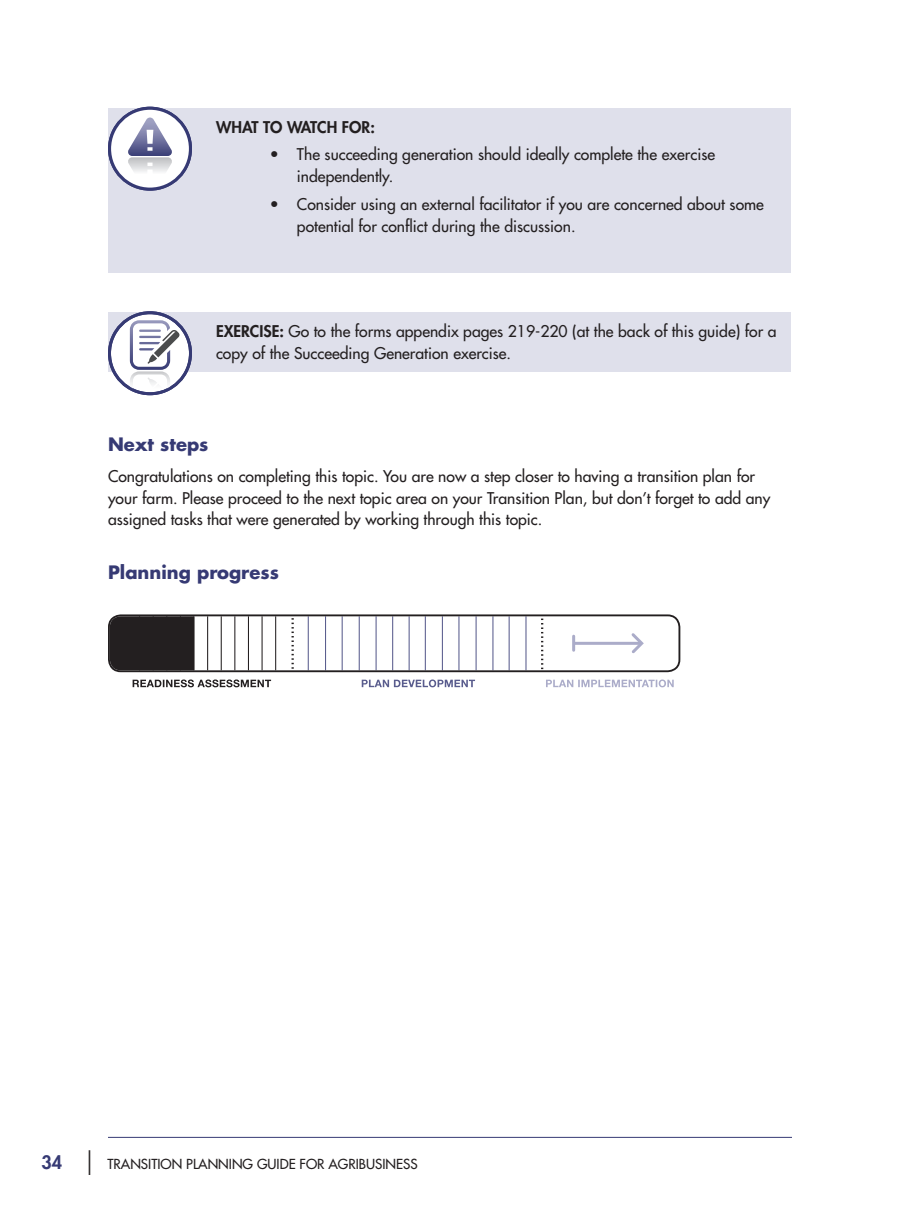
<style>
.page{position:relative;width:918px;height:1215px;background:#fff}
.page>*{position:absolute;margin:0;border:0;box-sizing:border-box;transform-origin:0 0}
.t1{font:700 18px "Futura";color:#363a74}
.t2{font:800 18px "Futura";color:#363a74}
.t3{font:15.75px/21.8px "Futura";color:#231f20}
.t4{font:800 15.75px "Futura";color:#231f20}
.t5{font:13.5px "Futura";color:#231f20}
.s1{font-weight:800}
.s2{font-weight:300;font-size:30px;color:#231f20}
</style>
<div class="page">
<hr style="left:108px;top:1137px;width:684px;height:1px;background:#363a74">
<div style="left:108px;top:108px;width:682px;height:165px;background:#dfe0eb"></div>
<div style="left:108px;top:313px;width:682px;height:59px;background:#dfe0eb"></div>
<div style="left:110px;top:616px;width:84px;height:54px;background:#231f20"></div>
<hr style="left:308px;top:616px;width:1px;height:54px;background:#595c8d">
<hr style="left:458px;top:616px;width:1px;height:54px;background:#595c8d">
<hr style="left:325px;top:616px;width:1px;height:54px;background:#595c8d">
<hr style="left:476px;top:616px;width:1px;height:54px;background:#595c8d">
<hr style="left:342px;top:616px;width:1px;height:54px;background:#595c8d">
<hr style="left:492px;top:616px;width:1px;height:54px;background:#595c8d">
<hr style="left:359px;top:616px;width:1px;height:54px;background:#595c8d">
<hr style="left:509px;top:616px;width:1px;height:54px;background:#595c8d">
<hr style="left:376px;top:616px;width:1px;height:54px;background:#595c8d">
<hr style="left:525px;top:616px;width:2px;height:54px;background:#595c8d">
<hr style="left:392px;top:616px;width:1px;height:54px;background:#595c8d">
<hr style="left:409px;top:616px;width:1px;height:54px;background:#595c8d">
<hr style="left:425px;top:616px;width:1px;height:54px;background:#595c8d">
<hr style="left:442px;top:616px;width:1px;height:54px;background:#595c8d">
<hr style="left:194px;top:616px;width:1px;height:54px;background:#231f20">
<hr style="left:207px;top:616px;width:1px;height:54px;background:#231f20">
<hr style="left:221px;top:616px;width:1px;height:54px;background:#231f20">
<hr style="left:234px;top:616px;width:1px;height:54px;background:#231f20">
<hr style="left:248px;top:616px;width:1px;height:54px;background:#231f20">
<hr style="left:262px;top:616px;width:1px;height:54px;background:#231f20">
<hr style="left:275px;top:616px;width:1px;height:54px;background:#231f20">
<svg style="left:292px;top:618px;width:2px;height:51px"></svg>
<svg style="left:541px;top:618px;width:2px;height:51px"></svg>
<svg style="left:629px;top:633px;width:15px;height:21px"></svg>
<hr style="left:574px;top:642px;width:67px;height:3px;background:#abacc9">
<hr style="left:572px;top:636px;width:3px;height:14px;background:#abacc9">
<div style="left:108px;top:614px;width:572px;height:58px;border:2px solid #231f20;border-radius:12px"></div>
<svg style="left:546px;top:680px;width:128px;height:7px"></svg>
<svg style="left:362px;top:680px;width:113px;height:7px"></svg>
<svg style="left:133px;top:680px;width:138px;height:7px"></svg>
<div style="left:110px;top:108px;width:80px;height:81px;background:#fff;border-radius:50%"></div>
<div style="left:108px;top:107px;width:84px;height:84px;border:3px solid #363a74;border-radius:50%"></div>
<svg style="left:128px;top:118px;width:44px;height:54px"></svg>
<svg style="left:110px;top:313px;width:80px;height:81px;background:#e7e7ee"></svg>
<svg style="left:130px;top:320px;width:49px;height:70px"></svg>
<div style="left:108px;top:311px;width:84px;height:84px;border:3px solid #363a74;border-radius:50%"></div>
<p class="t4" style="left:216px;top:116px;width:160px">WHAT TO WATCH FOR:</p>
<p class="t3" style="left:297px;top:144px;width:420px;text-indent:-27px">• The succeeding generation should ideally complete the exercise independently.</p>
<p class="t3" style="left:297px;top:193px;width:468px;text-indent:-27px">• Consider using an external facilitator if you are concerned about some potential for conflict during the discussion.</p>
<p class="t3" style="left:216px;top:320px;width:562px"><span class="s1">EXERCISE:</span> Go to the forms appendix pages 219-220 (at the back of this guide) for a copy of the Succeeding Generation exercise.</p>
<p class="t1" style="left:108px;top:432px;width:102px">Next steps</p>
<p class="t3" style="left:108px;top:465px;width:664px">Congratulations on completing this topic. You are now a step closer to having a transition plan for your farm. Please proceed to the next topic area on your Transition Plan, but don’t forget to add any assigned tasks that were generated by working through this topic.</p>
<p class="t1" style="left:108px;top:560px;width:172px">Planning progress</p>
<p class="t2" style="left:41px;top:1150px;width:55px">34 <span class="s2">|</span></p>
<p class="t5" style="left:107px;top:1155px;width:15px">Transition</p>
<p class="t5" style="left:186px;top:1155px;width:22px">Plannin</p>
<p class="t5" style="left:243px;top:1155px;width:24px">g Guid</p>
<p class="t5" style="left:289px;top:1155px;width:20px">e for</p>
<p class="t5" style="left:328px;top:1155px;width:46px">Agri busin</p>
<p class="t5" style="left:396px;top:1155px;width:15px">ess</p>
</div>
